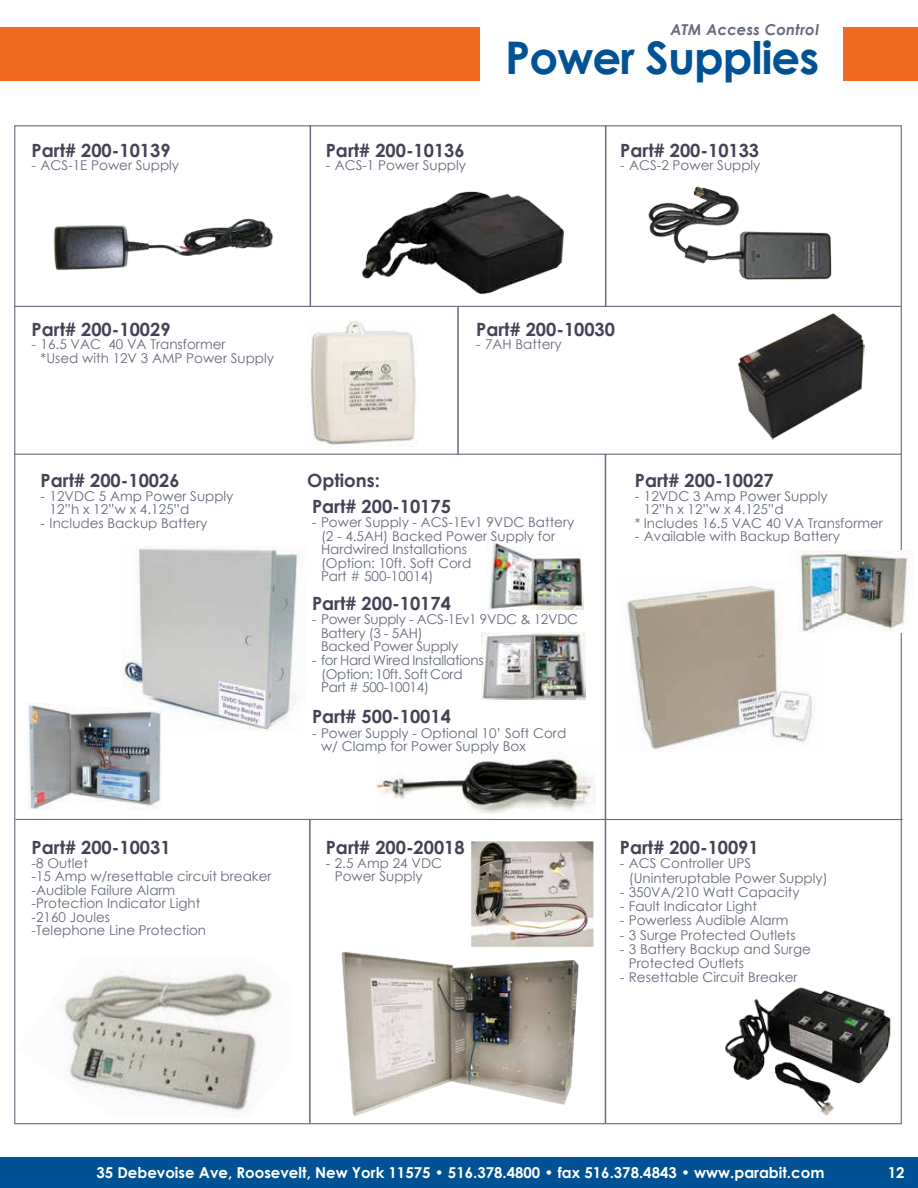
<style>
.page{position:relative;width:918px;height:1188px;background:#fff}
.page>*{position:absolute;margin:0;border:0;box-sizing:border-box;transform-origin:0 0}
.t1{font:700 45px "Century Gothic";letter-spacing:-.02em;color:#005295}
.t2{font:700 18.3px "Century Gothic";color:#444255}
.t3{font:700 15px "Century Gothic";color:#fff}
.t4{font:italic 700 15px "Century Gothic";letter-spacing:.005em;color:#646b7a}
.t5{font:13.5px/13.5px "Century Gothic";color:#646b7a}
.t6{font:13.5px/13.5px "Century Gothic";letter-spacing:-.02em;color:#646b7a}
</style>
<div class="page">
<div style="left:0;top:1157px;width:918px;height:31px;background:#005295"></div>
<div style="left:844px;top:27px;width:74px;height:54px;background:#f26922"></div>
<img style="left:122px;top:548px;width:177px;height:182px">
<img style="left:487px;top:543px;width:96px;height:67px">
<img style="left:482px;top:632px;width:103px;height:68px">
<img style="left:376px;top:752px;width:219px;height:61px">
<img style="left:310px;top:320px;width:106px;height:127px">
<hr style="left:14px;top:454px;width:887px;height:1px;background:#646b7a">
<img style="left:627px;top:582px;width:185px;height:168px">
<img style="left:789px;top:551px;width:120px;height:81px">
<hr style="left:14px;top:306px;width:887px;height:1px;background:#646b7a">
<hr style="left:605px;top:125px;width:1px;height:181px;background:#646b7a">
<hr style="left:310px;top:125px;width:1px;height:181px;background:#646b7a">
<hr style="left:457px;top:307px;width:2px;height:148px;background:#646b7a">
<hr style="left:605px;top:454px;width:1px;height:669px;background:#646b7a">
<hr style="left:309px;top:820px;width:2px;height:303px;background:#646b7a">
<img style="left:738px;top:311px;width:127px;height:129px">
<img style="left:648px;top:186px;width:184px;height:94px">
<img style="left:53px;top:218px;width:220px;height:52px">
<img style="left:361px;top:191px;width:203px;height:104px">
<img style="left:725px;top:987px;width:166px;height:129px">
<img style="left:464px;top:836px;width:130px;height:111px">
<img style="left:341px;top:951px;width:238px;height:165px">
<div style="left:0;top:27px;width:479px;height:54px;background:#f26922"></div>
<img style="left:27px;top:703px;width:135px;height:106px">
<img style="left:59px;top:970px;width:214px;height:145px">
<hr style="left:15px;top:819px;width:888px;height:1px;background:#646b7a">
<p class="t4" style="left:671px;top:18px;width:150px">ATM Access Control</p>
<h2 class="t2" style="left:32px;top:136px;width:140px">Part# 200-10139</h2>
<p class="t5" style="left:32px;top:159px;width:149px">- ACS-1E Power Supply</p>
<h2 class="t2" style="left:326px;top:136px;width:140px">Part# 200-10136</h2>
<p class="t5" style="left:326px;top:159px;width:142px">- ACS-1 Power Supply</p>
<h1 class="t1" style="left:505px;top:24px;width:316px">Power Supplies</h1>
<h2 class="t2" style="left:620px;top:136px;width:140px">Part# 200-10133</h2>
<p class="t5" style="left:620px;top:159px;width:142px">- ACS-2 Power Supply</p>
<h2 class="t2" style="left:32px;top:315px;width:140px">Part# 200-10029</h2>
<p class="t5" style="left:41px;top:337px;width:235px;text-indent:-9px">- 16.5 VAC 40 VA Transformer<br>*Used with 12V 3 AMP Power Supply</p>
<h2 class="t2" style="left:476px;top:315px;width:140px">Part# 200-10030</h2>
<p class="t5" style="left:476px;top:337px;width:87px">- 7AH Battery</p>
<h2 class="t2" style="left:41px;top:467px;width:140px">Part# 200-10026</h2>
<p class="t5" style="left:50px;top:489px;width:185px;text-indent:-9px">- 12VDC 5 Amp Power Supply<br>12”h x 12”w x 4.125”d</p>
<p class="t5" style="left:41px;top:516px;width:168px">- Includes Backup Battery</p>
<h2 class="t2" style="left:32px;top:834px;width:140px">Part# 200-10031</h2>
<p class="t5" style="left:32px;top:856px;width:241px">-8 Outlet<br>-15 Amp w/resettable circuit breaker -Audible Failure Alarm<br>-Protection Indicator Light<br>-2160 Joules<br>-Telephone Line Protection</p>
<h2 class="t2" style="left:307px;top:467px;width:74px">Options:</h2>
<h2 class="t2" style="left:312px;top:492px;width:140px">Part# 200-10175</h2>
<p class="t5" style="left:321px;top:515px;width:255px;text-indent:-9px">- Power Supply - ACS-1Ev1 9VDC Battery (2 - 4.5AH) Backed Power Supply for<br>Hardwired Installations<br>(Option: 10ft. Soft Cord<br>Part # 500-10014)</p>
<h2 class="t2" style="left:312px;top:589px;width:140px">Part# 200-10174</h2>
<p class="t6" style="left:321px;top:612px;width:259px;text-indent:-9px">- Power Supply - ACS-1Ev1 9VDC &amp; 12VDC<br>Battery (3 - 5AH)<br>Backed Power Supply</p>
<p class="t6" style="left:321px;top:654px;width:164px;text-indent:-9px">- for Hard Wired Installations (Option: 10ft. Soft Cord<br>Part # 500-10014)</p>
<h2 class="t2" style="left:312px;top:703px;width:140px">Part# 500-10014</h2>
<p class="t5" style="left:321px;top:726px;width:247px;text-indent:-9px">- Power Supply - Optional 10’ Soft Cord w/ Clamp for Power Supply Box</p>
<h2 class="t2" style="left:326px;top:834px;width:140px">Part# 200-20018</h2>
<p class="t5" style="left:335px;top:856px;width:109px;text-indent:-9px">- 2.5 Amp 24 VDC<br>Power Supply</p>
<h2 class="t2" style="left:635px;top:467px;width:140px">Part# 200-10027</h2>
<p class="t5" style="left:635px;top:489px;width:194px">- 12VDC 3 Amp Power Supply</p>
<p class="t5" style="left:644px;top:502px;width:141px">12”h x 12”w x 4.125”d</p>
<p class="t5" style="left:635px;top:516px;width:250px">* Includes 16.5 VAC 40 VA Transformer</p>
<p class="t5" style="left:635px;top:529px;width:207px">- Available with Backup Battery</p>
<h2 class="t2" style="left:620px;top:834px;width:140px">Part# 200-10091</h2>
<p class="t5" style="left:629px;top:856px;width:200px;line-height:14.2px;text-indent:-9px">- ACS Controller UPS (Uninteruptable Power Supply)</p>
<p class="t5" style="left:620px;top:885px;width:181px">- 350VA/210 Watt Capacity</p>
<p class="t5" style="left:620px;top:899px;width:139px">- Fault Indicator Light</p>
<p class="t5" style="left:620px;top:914px;width:170px">- Powerless Audible Alarm</p>
<p class="t5" style="left:620px;top:928px;width:177px">- 3 Surge Protected Outlets</p>
<p class="t5" style="left:629px;top:942px;width:184px;line-height:14.2px;text-indent:-9px">- 3 Battery Backup and Surge<br>Protected Outlets</p>
<p class="t5" style="left:620px;top:971px;width:179px">- Resettable Circuit Breaker</p>
<p class="t3" style="left:96px;top:1161px;width:730px">35 Debevoise Ave, Roosevelt, New York 11575 • 516.378.4800 • fax 516.378.4843 • www.parabit.com</p>
<p class="t3" style="left:888px;top:1161px;width:18px">12</p>
</div>
